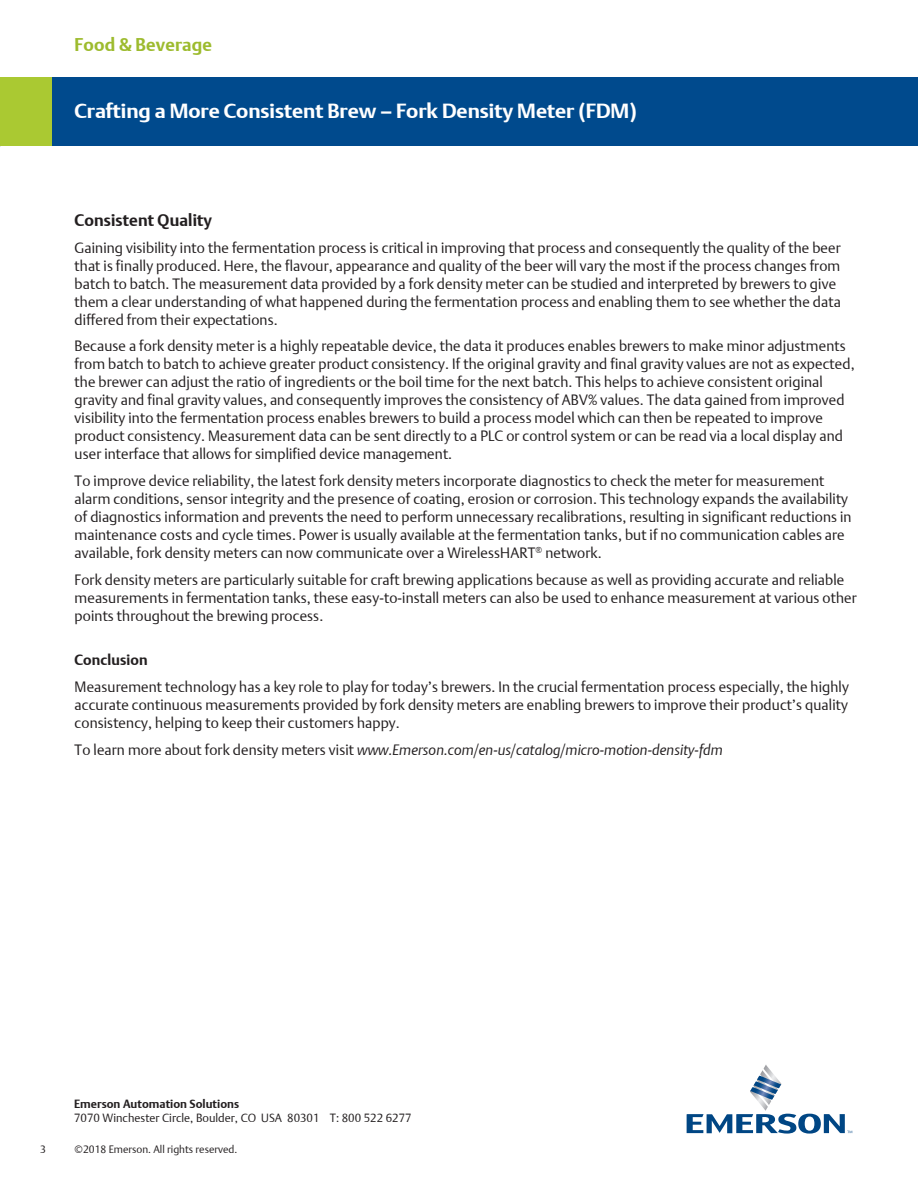
<style>
.page{position:relative;width:918px;height:1188px;background:#fff}
.page>*{position:absolute;margin:0;border:0;box-sizing:border-box;transform-origin:0 0}
.t1{font:19.95px "DTL Argo T Bold";letter-spacing:-.01em;color:#fff;scale:1.05 1}
.t2{font:18px "DTL Argo T Bold";color:#9dbb2e}
.t3{font:16.5px "DTL Argo T Bold";color:#231f20}
.t4{font:14.7px/18px "DTL Argo T Light";color:#231f20}
.t5{font:italic 14.7px "DTL Argo T Light";color:#231f20}
.t6{font:14.7px "DTL Argo T Bold";color:#231f20}
.t7{font:11.7px "DTL Argo T Light";color:#231f20}
.t8{font:11.7px "DTL Argo T Bold";color:#231f20}
.t9{font:10.5px "DTL Argo T Light";color:#231f20}
.s1{font-style:normal}
</style>
<div class="page">
<svg style="left:687px;top:1065px;width:165px;height:69px"></svg>
<div style="left:0;top:78px;width:56px;height:68px;background:#aac932"></div>
<div style="left:52px;top:78px;width:866px;height:68px;background:#004a8d"></div>
<p class="t2" style="left:75px;top:34px;width:139px">Food &amp; Beverage</p>
<h1 class="t1" style="left:75px;top:99px;width:538px">Crafting a More Consistent Brew – Fork Density Meter (FDM)</h1>
<h1 class="t1" style="left:75px;top:99px;width:415px">Helping a Craft Brewery Drive Rapid Expansion</h1>
<p class="t3" style="left:75px;top:210px;width:139px">Consistent Quality</p>
<p class="t4" style="left:75px;top:238px;width:768px">Gaining visibility into the fermentation process is critical in improving that process and consequently the quality of the beer that is finally produced. Here, the flavour, appearance and quality of the beer will vary the most if the process changes from batch to batch. The measurement data provided by a fork density meter can be studied and interpreted by brewers to give them a clear understanding of what happened during the fermentation process and enabling them to see whether the data differed from their expectations.</p>
<p class="t4" style="left:75px;top:337px;width:782px">Because a fork density meter is a highly repeatable device, the data it produces enables brewers to make minor adjustments from batch to batch to achieve greater product consistency. If the original gravity and final gravity values are not as expected, the brewer can adjust the ratio of ingredients or the boil time for the next batch. This helps to achieve consistent original gravity and final gravity values, and consequently improves the consistency of ABV% values. The data gained from improved visibility into the fermentation process enables brewers to build a process model which can then be repeated to improve product consistency. Measurement data can be sent directly to a PLC or control system or can be read via a local display and user interface that allows for simplified device management.</p>
<p class="t4" style="left:75px;top:472px;width:779px">To improve device reliability, the latest fork density meters incorporate diagnostics to check the meter for measurement alarm conditions, sensor integrity and the presence of coating, erosion or corrosion. This technology expands the availability of diagnostics information and prevents the need to perform unnecessary recalibrations, resulting in significant reductions in maintenance costs and cycle times. Power is usually available at the fermentation tanks, but if no communication cables are available, fork density meters can now communicate over a WirelessHART<sup>®</sup> network.</p>
<p class="t4" style="left:75px;top:570px;width:784px">Fork density meters are particularly suitable for craft brewing applications because as well as providing accurate and reliable measurements in fermentation tanks, these easy-to-install meters can also be used to enhance measurement at various other points throughout the brewing process.</p>
<p class="t6" style="left:75px;top:651px;width:75px">Conclusion</p>
<p class="t4" style="left:75px;top:678px;width:776px;text-align:justify">Measurement technology has a key role to play for today’s brewers. In the crucial fermentation process especially, the highly accurate continuous measurements provided by fork density meters are enabling brewers to improve their product’s quality consistency, helping to keep their customers happy.</p>
<p class="t5" style="left:75px;top:741px;width:650px"><span class="s1">To learn more about fork density meters visit</span> www.Emerson.com/en-us/catalog/micro-motion-density-fdm</p>
<p class="t9" style="left:40px;top:1143px;width:7px">3</p>
<p class="t8" style="left:74px;top:1097px;width:167px">Emerson Automation Solutions</p>
<p class="t7" style="left:74px;top:1111px;width:339px">7070 Winchester Circle, Boulder, CO USA 80301 T: 800 522 6277</p>
<p class="t9" style="left:75px;top:1143px;width:164px">©2018 Emerson. All rights reserved.</p>
</div>
